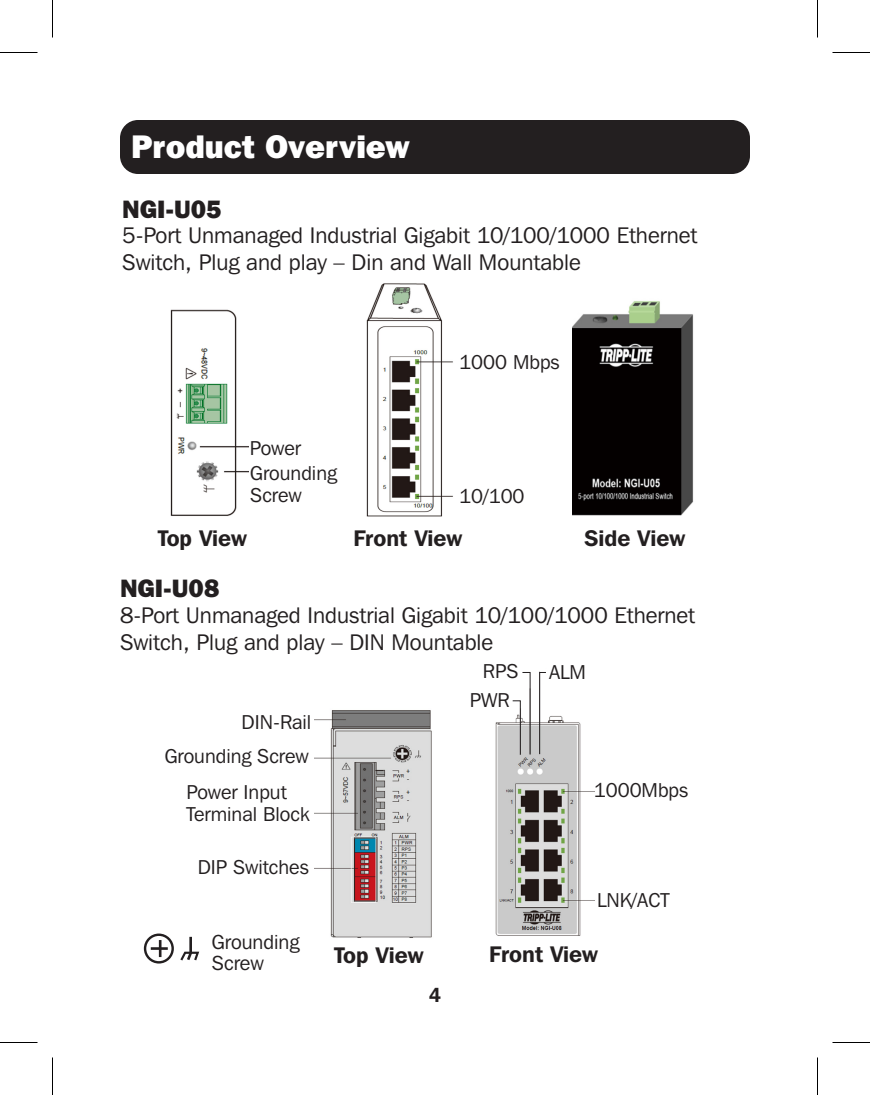
<style>
.page{position:relative;width:870px;height:1095px;background:#fff}
.page>*{position:absolute;margin:0;border:0;box-sizing:border-box;transform-origin:0 0}
.Page_Header_-_Black{font:800 32.5px "Franklin Gothic IT Cby BT";color:#fff}
.Subhead_-_Demi_10pt{font:800 25px "Franklin Gothic IT Cby BT";color:#231f20}
.t1{font:22.5px/27px "Franklin Gothic IT Cby BT";color:#231f20}
.Subhead_-_Demi_10pt-2{font:600 22.5px "Franklin Gothic IT Cby BT";color:#231f20}
.Paragraph_Copy_-_9pt{font:20.25px "Franklin Gothic IT Cby BT";color:#231f20}
.Paragraph_Copy_-_9pt-2{font:20px/22px "Franklin Gothic IT Cby BT";color:#231f20}
.t2{font:600 20px "Franklin Gothic IT Cby BT";color:#231f20}
</style>
<div class="page">
<img style="left:170px;top:309px;width:79px;height:207px">
<div style="left:120px;top:120px;width:630px;height:54px;background:#231f20;border-radius:18px"></div>
<img style="left:366px;top:283px;width:87px;height:234px">
<img style="left:573px;top:301px;width:121px;height:214px">
<img style="left:495px;top:671px;width:100px;height:265px">
<img style="left:315px;top:710px;width:117px;height:228px">
<svg style="left:512px;top:672px;width:19px;height:84px"></svg>
<svg style="left:539px;top:672px;width:8px;height:83px"></svg>
<div style="left:144px;top:934px;width:30px;height:30px;border:2px solid #231f20;border-radius:50%"></div>
<hr style="left:151px;top:947px;width:17px;height:3px;background:#231f20">
<hr style="left:159px;top:940px;width:3px;height:17px;background:#231f20">
<hr style="left:189px;top:937px;width:3px;height:17px;background:#231f20">
<svg style="left:180px;top:950px;width:20px;height:11px"></svg>
<hr style="left:0;top:52px;width:38px;height:1px;background:#000">
<hr style="left:832px;top:52px;width:38px;height:1px;background:#000">
<hr style="left:0;top:1042px;width:38px;height:1px;background:#000">
<hr style="left:832px;top:1042px;width:38px;height:1px;background:#000">
<hr style="left:52px;top:0;width:1px;height:38px;background:#000">
<hr style="left:52px;top:1058px;width:1px;height:37px;background:#000">
<hr style="left:817px;top:0;width:1px;height:38px;background:#000">
<hr style="left:817px;top:1058px;width:1px;height:37px;background:#000">
<p class="Page_Header_-_Black" style="left:131px;top:126px;width:280px">Product Overview</p>
<p class="Subhead_-_Demi_10pt" style="left:122px;top:193px;width:101px">NGI-U05</p>
<p class="t1" style="left:122px;top:221px;width:577px">5-Port Unmanaged Industrial Gigabit 10/100/1000 Ethernet<br>Switch, Plug and play – Din and Wall Mountable</p>
<p class="Paragraph_Copy_-_9pt-2" style="left:250px;top:437px;width:53px">Power</p>
<p class="Paragraph_Copy_-_9pt-2" style="left:250px;top:462px;width:88px">Grounding<br>Screw</p>
<p class="Paragraph_Copy_-_9pt-2" style="left:459px;top:350px;width:102px">1000 Mbps</p>
<p class="Paragraph_Copy_-_9pt-2" style="left:459px;top:484px;width:67px">10/100</p>
<p class="Subhead_-_Demi_10pt-2" style="left:158px;top:524px;width:91px">Top View</p>
<p class="Subhead_-_Demi_10pt-2" style="left:353px;top:524px;width:110px">Front View</p>
<p class="Subhead_-_Demi_10pt-2" style="left:584px;top:524px;width:102px">Side View</p>
<p class="Subhead_-_Demi_10pt" style="left:120px;top:572px;width:101px">NGI-U08</p>
<p class="t1" style="left:120px;top:601px;width:577px">8-Port Unmanaged Industrial Gigabit 10/100/1000 Ethernet<br>Switch, Plug and play – DIN Mountable</p>
<p class="Paragraph_Copy_-_9pt-2" style="left:242px;top:711px;width:71px">DIN-Rail</p>
<p class="Paragraph_Copy_-_9pt-2" style="left:165px;top:745px;width:145px">Grounding Screw</p>
<p class="Paragraph_Copy_-_9pt-2" style="left:187px;top:780px;width:124px">Power Input<br>Terminal Block</p>
<p class="Paragraph_Copy_-_9pt-2" style="left:198px;top:856px;width:113px">DIP Switches</p>
<p class="Paragraph_Copy_-_9pt" style="left:212px;top:929px;width:89px">Grounding</p>
<p class="Paragraph_Copy_-_9pt" style="left:212px;top:950px;width:54px">Screw</p>
<p class="Paragraph_Copy_-_9pt-2" style="left:483px;top:660px;width:37px">RPS</p>
<p class="Paragraph_Copy_-_9pt-2" style="left:549px;top:660px;width:38px">ALM</p>
<p class="Paragraph_Copy_-_9pt-2" style="left:470px;top:689px;width:41px">PWR</p>
<p class="Paragraph_Copy_-_9pt-2" style="left:594px;top:779px;width:96px">1000Mbps</p>
<p class="Paragraph_Copy_-_9pt-2" style="left:597px;top:889px;width:74px">LNK/ACT</p>
<p class="Subhead_-_Demi_10pt-2" style="left:334px;top:941px;width:91px">Top View</p>
<p class="Subhead_-_Demi_10pt-2" style="left:489px;top:940px;width:110px">Front View</p>
<p class="t2" style="left:429px;top:982px;width:14px">4</p>
</div>
